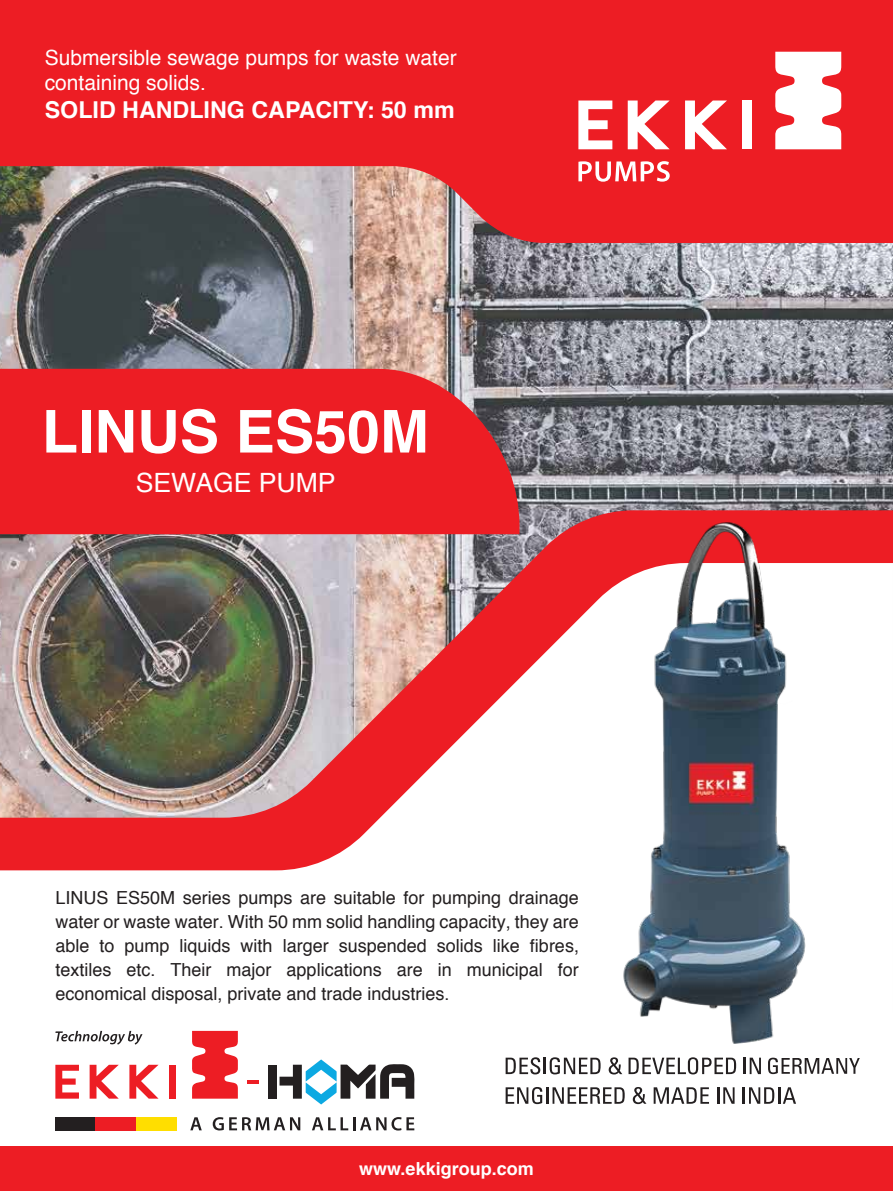
<style>
.page{position:relative;width:893px;height:1191px;background:#fff}
.page>*{position:absolute;margin:0;border:0;box-sizing:border-box;transform-origin:0 0}
.t1{font:700 59.1px "Helvetica";color:#fff}
.t2{font:26.55px "Helvetica";color:#fff}
.t3{font:700 23.25px "Helvetica";color:#fff}
.t4{font:21px/25.2px "Helvetica";color:#fff}
.t5{font:18px/24px "Helvetica";color:#231f20;text-align:justify}
.t6{font:700 18px "Helvetica";color:#fff}
</style>
<div class="page">
<img style="left:0;top:243px;width:893px;height:267px">
<div style="left:0;top:369px;width:519px;height:141px;background:#ed1d24"></div>
<svg style="left:0;top:0;width:893px;height:243px;background:#db2e34"></svg>
<img style="left:0;top:510px;width:893px;height:360px">
<img style="left:620px;top:520px;width:188px;height:524px">
<div style="left:0;top:1146px;width:893px;height:45px;background:#ed1d24"></div>
<svg style="left:578px;top:161px;width:92px;height:21px"></svg>
<svg style="left:775px;top:52px;width:66px;height:97px"></svg>
<svg style="left:628px;top:100px;width:42px;height:49px"></svg>
<svg style="left:685px;top:100px;width:42px;height:49px"></svg>
<div style="left:742px;top:100px;width:10px;height:49px;background:#fff"></div>
<svg style="left:578px;top:100px;width:34px;height:49px"></svg>
<svg style="left:55px;top:1031px;width:88px;height:13px"></svg>
<div style="left:268px;top:1064px;width:9px;height:34px;background:#231f20"></div>
<svg style="left:280px;top:1059px;width:135px;height:45px"></svg>
<svg style="left:247px;top:1080px;width:12px;height:3px"></svg>
<svg style="left:192px;top:1031px;width:46px;height:67px;background:#ef3e44"></svg>
<svg style="left:90px;top:1064px;width:29px;height:34px"></svg>
<svg style="left:129px;top:1064px;width:30px;height:34px"></svg>
<div style="left:169px;top:1064px;width:7px;height:34px;background:#ed1d24"></div>
<svg style="left:55px;top:1064px;width:24px;height:34px"></svg>
<svg style="left:190px;top:1117px;width:12px;height:13px"></svg>
<svg style="left:213px;top:1117px;width:87px;height:13px"></svg>
<svg style="left:312px;top:1117px;width:102px;height:13px"></svg>
<div style="left:55px;top:1117px;width:41px;height:13px;background:#231f20"></div>
<div style="left:96px;top:1117px;width:40px;height:13px;background:#ed1d24"></div>
<div style="left:136px;top:1117px;width:41px;height:13px;background:#ffde00"></div>
<svg style="left:628px;top:1057px;width:108px;height:17px"></svg>
<hr style="left:743px;top:1057px;width:3px;height:17px;background:#231f20">
<svg style="left:750px;top:1057px;width:11px;height:17px"></svg>
<svg style="left:768px;top:1057px;width:92px;height:17px"></svg>
<svg style="left:506px;top:1057px;width:95px;height:17px"></svg>
<svg style="left:609px;top:1057px;width:13px;height:17px"></svg>
<svg style="left:506px;top:1087px;width:119px;height:17px"></svg>
<svg style="left:633px;top:1087px;width:13px;height:17px"></svg>
<svg style="left:654px;top:1087px;width:55px;height:16px"></svg>
<svg style="left:717px;top:1087px;width:18px;height:16px"></svg>
<svg style="left:743px;top:1087px;width:53px;height:16px"></svg>
<p class="t4" style="left:45px;top:46px;width:413px">Submersible sewage pumps for waste water containing solids.</p>
<p class="t3" style="left:45px;top:91px;width:411px">SOLID HANDLING CAPACITY: 50 mm</p>
<h1 class="t1" style="left:42px;top:384px;width:389px">LINUS ES50M</h1>
<h2 class="t2" style="left:136px;top:462px;width:201px">SEWAGE PUMP</h2>
<p class="t5" style="left:55px;top:886px;width:525px">LINUS ES50M series pumps are suitable for pumping drainage water or waste water. With 50 mm solid handling capacity, they are able to pump liquids with larger suspended solids like fibres, textiles etc. Their major applications are in municipal for economical disposal, private and trade industries.</p>
<p class="t6" style="left:359px;top:1154px;width:176px">www.ekkigroup.com</p>
</div>
